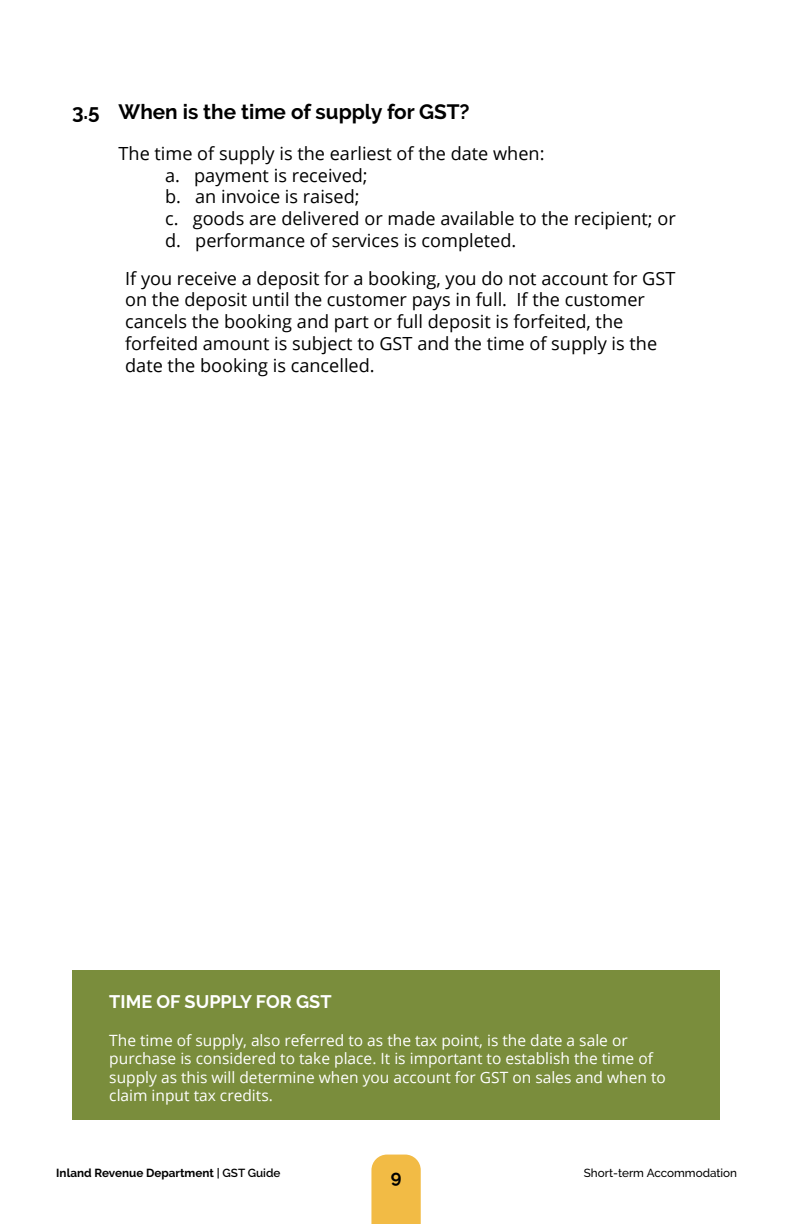
<style>
.page{position:relative;width:792px;height:1224px;background:#fff}
.page>*{position:absolute;margin:0;border:0;box-sizing:border-box;transform-origin:0 0}
.t1{font:700 20.8px "Raleway";color:#000}
.t2{font:18.2px/21.8px "Open Sans";color:#000}
.t3{font:700 18.2px "Raleway";color:#fff}
.t4{font:700 18.2px "Raleway";color:#000}
.t5{font:15.6px/18.6px "Open Sans";color:#fff}
.t6{font:700 11.6px "Raleway";color:#000}
.t7{font:500 11.6px "Raleway";color:#000}
.s1{font-weight:600}
</style>
<div class="page">
<div style="left:72px;top:971px;width:648px;height:149px;background:#7a8d3c"></div>
<div style="left:371px;top:1155px;width:50px;height:69px;background:#f2bb45"></div>
<p class="t1" style="left:72px;top:100px;width:399px">3.5 When is the time of supply for GST?</p>
<p class="t2" style="left:119px;top:142px;width:427px">The time of supply is the earliest of the date when:</p>
<p class="t2" style="left:165px;top:164px;width:204px">a. payment is received;</p>
<p class="t2" style="left:165px;top:185px;width:196px">b. an invoice is raised;</p>
<p class="t2" style="left:165px;top:207px;width:512px">c. goods are delivered or made available to the recipient; or</p>
<p class="t2" style="left:165px;top:229px;width:353px">d. performance of services is completed.</p>
<p class="t2" style="left:125px;top:267px;width:552px">If you receive a deposit for a booking, you do not account for GST on the deposit until the customer pays in full. If the customer cancels the booking and part or full deposit is forfeited, the forfeited amount is subject to GST and the time of supply is the date the booking is cancelled.</p>
<p class="t3" style="left:109px;top:991px;width:224px">TIME OF SUPPLY FOR GST</p>
<p class="t5" style="left:109px;top:1030px;width:558px">The time of supply, also referred to as the tax point, is the date a sale or purchase is considered to take place. It is important to establish the time of supply as this will determine when you account for GST on sales and when to claim input tax credits.</p>
<p class="t6" style="left:56px;top:1166px;width:226px">Inland Revenue Department <span class="s1">| GST Guide</span></p>
<p class="t7" style="left:584px;top:1166px;width:155px">Short-term Accommodation</p>
<p class="t4" style="left:391px;top:1166px;width:12px">9</p>
</div>
